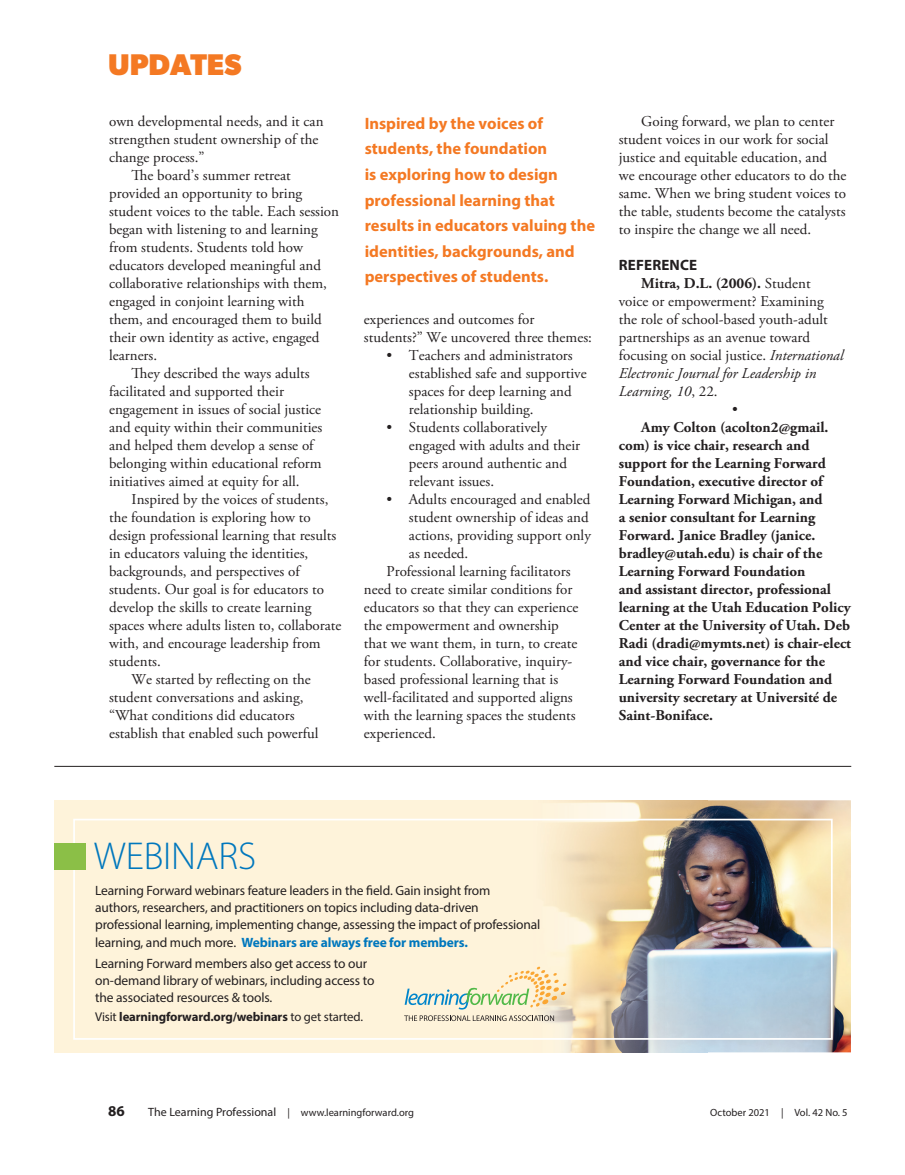
<style>
.page{position:relative;width:905px;height:1175px;background:#fff}
.page>*{position:absolute;margin:0;border:0;box-sizing:border-box;transform-origin:0 0}
.t1{font:300 39px "Myriad Pro";letter-spacing:-.005em;color:#0077bd}
.t2{font:700 30px "Gibson";color:#f47923}
.liftout{font:700 16.5px/25.5px "Myriad Pro";color:#f47923}
.body{font:15px/18px "Adobe Garamond Pro";color:#231f20}
.body-2{font:700 15px/18px "Adobe Garamond Pro";color:#231f20}
.subhead{font:700 15px "Myriad Pro";letter-spacing:.01em;color:#231f20}
.t3{font:13.5px/17.2px "Myriad Pro";letter-spacing:-.01em;color:#231f20}
.t4{font:700 12.75px "Myriad Pro";letter-spacing:-.01em;color:#231f20}
.t5{font:10.5px "Myriad Pro";color:#231f20}
.s1{font-weight:700}
.s2{font-style:italic}
.s3{font-weight:700;color:#0077bd}
.s4{font-weight:400}
.s5{font-size:12px}
</style>
<div class="page">
<hr style="left:54px;top:766px;width:797px;height:1px;background:#231f20">
<img style="left:707px;top:800px;width:143px;height:252px">
<div style="left:54px;top:800px;width:479px;height:252px;background:#fef3da"></div>
<img style="left:533px;top:800px;width:174px;height:252px">
<div style="left:73px;top:818px;width:759px;height:221px;border:2px solid #fff"></div>
<div style="left:54px;top:843px;width:32px;height:26px;background:#8bbf47"></div>
<svg style="left:404px;top:966px;width:162px;height:43px"></svg>
<svg style="left:404px;top:1015px;width:150px;height:6px"></svg>
<p class="t2" style="left:108px;top:47px;width:135px">UPDATES</p>
<p class="body" style="left:109px;top:113px;width:216px">own developmental needs, and it can strengthen student ownership of the change process.”</p>
<p class="body" style="left:109px;top:167px;width:231px;text-indent:22px">The board’s summer retreat provided an opportunity to bring student voices to the table. Each session began with listening to and learning from students. Students told how educators developed meaningful and collaborative relationships with them, engaged in conjoint learning with them, and encouraged them to build their own identity as active, engaged learners.</p>
<p class="body" style="left:109px;top:365px;width:215px;text-indent:22px">They described the ways adults facilitated and supported their engagement in issues of social justice and equity within their communities and helped them develop a sense of belonging within educational reform initiatives aimed at equity for all.</p>
<p class="body" style="left:109px;top:491px;width:234px;text-indent:22px">Inspired by the voices of students, the foundation is exploring how to design professional learning that results in educators valuing the identities, backgrounds, and perspectives of students. Our goal is for educators to develop the skills to create learning spaces where adults listen to, collaborate with, and encourage leadership from students.</p>
<p class="body" style="left:109px;top:671px;width:211px;text-indent:22px">We started by reflecting on the student conversations and asking, “What conditions did educators establish that enabled such powerful</p>
<p class="liftout" style="left:364px;top:110px;width:232px">Inspired by the voices of students, the foundation<br>is exploring how to design professional learning that results in educators valuing the identities, backgrounds, and perspectives of students.</p>
<p class="body" style="left:364px;top:311px;width:229px">experiences and outcomes for students?” We uncovered three themes:</p>
<p class="body" style="left:409px;top:347px;width:179px;text-indent:-22px">• Teachers and administrators established safe and supportive spaces for deep learning and relationship building.</p>
<p class="body" style="left:409px;top:419px;width:173px;text-indent:-22px">• Students collaboratively engaged with adults and their peers around authentic and relevant issues.</p>
<p class="body" style="left:409px;top:491px;width:183px;text-indent:-22px">• Adults encouraged and enabled student ownership of ideas and actions, providing support only as needed.</p>
<p class="body" style="left:364px;top:563px;width:216px;text-indent:22px">Professional learning facilitators need to create similar conditions for educators so that they can experience the empowerment and ownership that we want them, in turn, to create for students. Collaborative, inquiry&shy;based professional learning that is well-facilitated and supported aligns with the learning spaces the students experienced.</p>
<p class="body" style="left:618px;top:113px;width:229px;text-indent:22px">Going forward, we plan to center student voices in our work for social justice and equitable education, and we encourage other educators to do the same. When we bring student voices to the table, students become the catalysts to inspire the change we all need.</p>
<p class="subhead" style="left:619px;top:255px;width:80px">REFERENCE</p>
<p class="body" style="left:618px;top:275px;width:226px;text-indent:22px"><span class="s1">Mitra, D.L. (2006).</span> Student voice or empowerment? Examining the role of school-based youth-adult partnerships as an avenue toward focusing on social justice. <span class="s2">International Electronic Journal for Leadership in Learning, 10</span>, 22.</p>
<p class="body" style="left:732px;top:401px;width:7px">•</p>
<p class="body-2" style="left:618px;top:419px;width:234px;text-indent:22px">Amy Colton (acolton2@gmail. com) is vice chair, research and support for the Learning Forward Foundation, executive director of Learning Forward Michigan, and<br>a senior consultant for Learning Forward. Janice Bradley (janice. bradley@utah.edu) is chair of the Learning Forward Foundation<br>and assistant director, professional learning at the Utah Education Policy Center at the University of Utah. Deb Radi (dradi@mymts.net) is chair-elect and vice chair, governance for the Learning Forward Foundation and university secretary at Université de Saint-Boniface.</p>
<p class="t1" style="left:94px;top:834px;width:164px">WEBINARS</p>
<p class="t3" style="left:95px;top:881px;width:447px">Learning Forward webinars feature leaders in the eld. Gain insight from<br>authors, researchers, and practitioners on topics including data-driven professional learning, implementing change, assessing the impact of professional learning, and much more. <span class="s3">Webinars are always free for members.</span></p>
<p class="t3" style="left:95px;top:954px;width:281px">Learning Forward members also get access to our on-demand library of webinars, including access to the associated resources &amp; tools.</p>
<p class="t4" style="left:95px;top:1008px;width:269px"><span class="s4">Visit</span> learningforward.org/webinars <span class="s4">to get started.</span></p>
<p class="subhead" style="left:108px;top:1101px;width:18px">86</p>
<p class="t5" style="left:148px;top:1106px;width:267px"><span class="s5">The Learning Professional</span> | www.learningforward.org</p>
<p class="t5" style="left:710px;top:1106px;width:139px">October 2021 | Vol. 42 No. 5</p>
</div>
